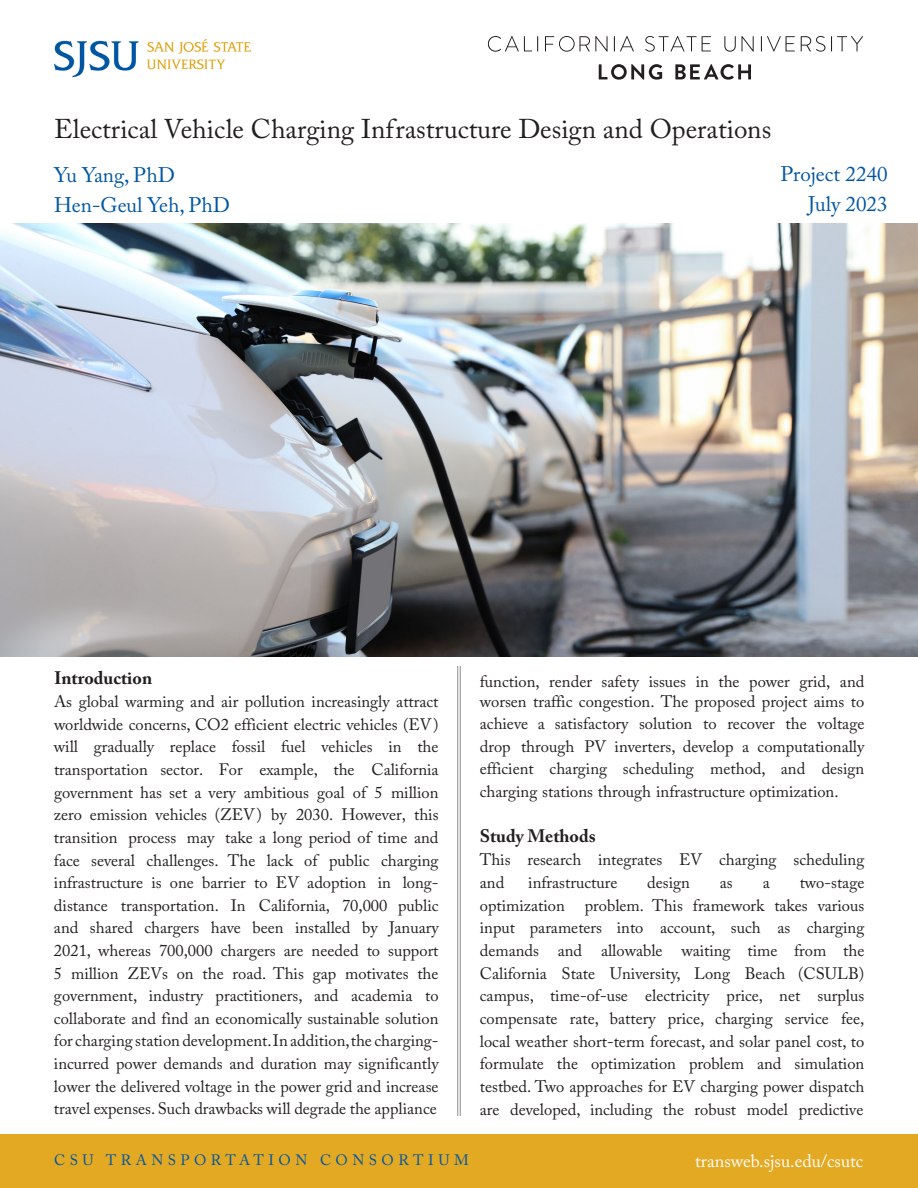
<style>
.page{position:relative;width:918px;height:1188px;background:#fff}
.page>*{position:absolute;margin:0;border:0;box-sizing:border-box;transform-origin:0 0}
.t1{font:27px "Adobe Caslon Pro";color:#231f20}
.Project____Month_Yea{font:21px/30px "Adobe Caslon Pro";color:#0156a3;text-align:right}
.Body_Text{font:700 18px "Adobe Caslon Pro";color:#231f20}
.t2{font:18px "Adobe Caslon Pro";color:#fff}
.Body_Text-2{font:16.5px/22.6px "Adobe Caslon Pro";color:#231f20;text-align:justify}
.t3{font:15px "Adobe Caslon Pro";letter-spacing:.3em;color:#0156a3}
</style>
<div class="page">
<div style="left:0;top:1134px;width:918px;height:54px;background:#e4a922"></div>
<hr style="left:460px;top:666px;width:1px;height:450px;background:#8a8c8f">
<hr style="left:457px;top:666px;width:1px;height:450px;background:#8a8c8f">
<img style="left:54px;top:39px;width:196px;height:37px">
<svg style="left:488px;top:36px;width:50px;height:16px"></svg>
<svg style="left:545px;top:36px;width:63px;height:16px"></svg>
<svg style="left:614px;top:36px;width:20px;height:15px"></svg>
<svg style="left:645px;top:36px;width:66px;height:16px"></svg>
<svg style="left:724px;top:36px;width:12px;height:16px"></svg>
<svg style="left:742px;top:36px;width:12px;height:16px"></svg>
<svg style="left:761px;top:36px;width:34px;height:16px"></svg>
<svg style="left:801px;top:36px;width:62px;height:16px"></svg>
<svg style="left:599px;top:64px;width:63px;height:16px"></svg>
<svg style="left:675px;top:64px;width:76px;height:16px"></svg>
<img style="left:0;top:223px;width:918px;height:434px">
<p class="t1" style="left:54px;top:113px;width:719px">Electrical Vehicle Charging Infrastructure Design and Operations</p>
<p class="Project____Month_Yea" style="left:54px;top:160px;width:122px">Yu Yang, PhD</p>
<p class="Project____Month_Yea" style="left:54px;top:190px;width:177px">Hen-Geul Yeh, PhD</p>
<p class="Project____Month_Yea" style="left:780px;top:159px;width:109px">Project 2240<br>July 2023</p>
<p class="Body_Text" style="left:54px;top:667px;width:100px">Introduction</p>
<p class="Body_Text-2" style="left:54px;top:690px;width:386px">As global warming and air pollution increasingly attract worldwide concerns, CO2 efficient electric vehicles (EV) will gradually replace fossil fuel vehicles in the transportation sector. For example, the California government has set a very ambitious goal of 5 million zero emission vehicles (ZEV) by 2030. However, this transition process may take a long period of time and face several challenges. The lack of public charging infrastructure is one barrier to EV adoption in long&shy;distance transportation. In California, 70,000 public and shared chargers have been installed by January 2021, whereas 700,000 chargers are needed to support 5 million ZEVs on the road. This gap motivates the government, industry practitioners, and academia to collaborate and find an economically sustainable solution for charging station development. In addition, the charging&shy;incurred power demands and duration may significantly lower the delivered voltage in the power grid and increase travel expenses. Such drawbacks will degrade the appliance</p>
<p class="t3" style="left:54px;top:1151px;width:416px">CSU TRANSPORTATION CONSORTIUM</p>
<p class="Body_Text-2" style="left:480px;top:671px;width:386px;line-height:20.1px">function, render safety issues in the power grid, and worsen traffic congestion. The proposed project aims to</p>
<p class="Body_Text-2" style="left:480px;top:712px;width:386px">achieve a satisfactory solution to recover the voltage drop through PV inverters, develop a computationally efficient charging scheduling method, and design charging stations through infrastructure optimization.</p>
<p class="Body_Text" style="left:480px;top:825px;width:117px">Study Methods</p>
<p class="Body_Text-2" style="left:480px;top:848px;width:386px">This research integrates EV charging scheduling and</p>
<p class="Body_Text-2" style="left:528px;top:871px;width:91px">infrastructure</p>
<p class="Body_Text-2" style="left:647px;top:871px;width:44px">design</p>
<p class="Body_Text-2" style="left:720px;top:871px;width:14px">as</p>
<p class="Body_Text-2" style="left:763px;top:871px;width:9px">a</p>
<p class="Body_Text-2" style="left:480px;top:871px;width:386px;text-indent:320px">two-stage optimization problem. This framework takes various input parameters into account, such as charging demands and allowable waiting time from the California State University, Long Beach (CSULB) campus, time-of-use electricity price, net surplus compensate rate, battery price, charging service fee, local weather short-term forecast, and solar panel cost, to formulate the optimization problem and simulation testbed. Two approaches for EV charging power dispatch are developed, including the robust model predictive</p>
<p class="t2" style="left:695px;top:1150px;width:170px">transweb.sjsu.edu/csutc</p>
</div>
